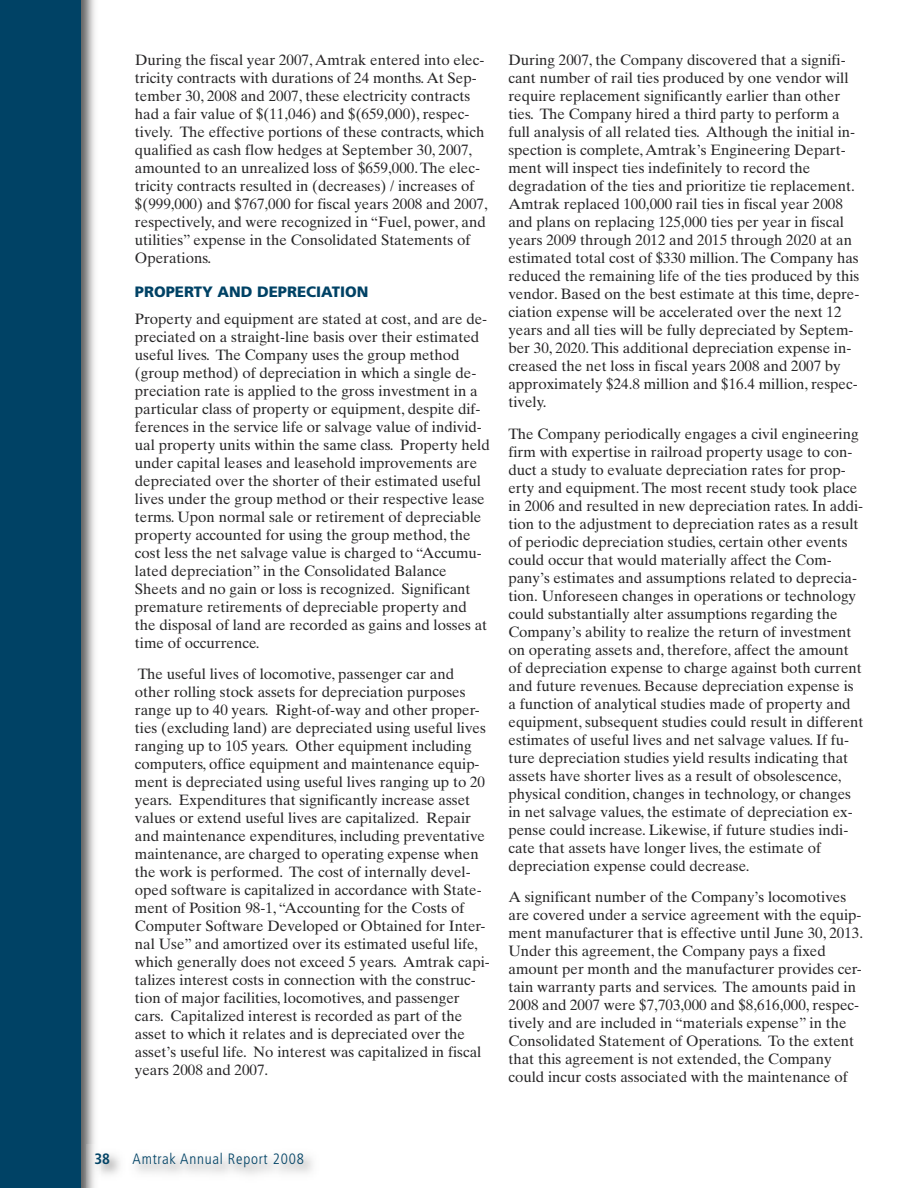
<style>
.page{position:relative;width:918px;height:1188px;background:#fff}
.page>*{position:absolute;margin:0;border:0;box-sizing:border-box;transform-origin:0 0}
.t1{font:15px/18px "Times Ten";color:#272627}
.t2{font:900 15px "Frutiger";color:#004265}
.t3{font:300 condensed 15px "Frutiger";letter-spacing:.05em;color:#004265}
.t4{font:700 condensed 15px "Frutiger";color:#004265}
</style>
<div class="page">
<img style="left:81px;top:0;width:14px;height:1188px">
<div style="left:0;top:0;width:81px;height:1188px;background:#004265"></div>
<img style="left:87px;top:1144px;width:226px;height:44px">
<p class="t1" style="left:135px;top:52px;width:354px">During the fiscal year 2007, Amtrak entered into elec&shy;tricity contracts with durations of 24 months. At Sep&shy;tember 30, 2008 and 2007, these electricity contracts had a fair value of $(11,046) and $(659,000), respec&shy;tively. The effective portions of these contracts, which qualified as cash flow hedges at September 30, 2007, amounted to an unrealized loss of $659,000.The elec&shy;tricity contracts resulted in (decreases) / increases of $(999,000) and $767,000 for fiscal years 2008 and 2007, respectively, and were recognized in “Fuel, power, and utilities” expense in the Consolidated Statements of Operations.</p>
<p class="t2" style="left:135px;top:286px;width:235px">PROPERTY AND DEPRECIATION</p>
<p class="t1" style="left:135px;top:311px;width:356px">Property and equipment are stated at cost, and are de&shy;preciated on a straight-line basis over their estimated useful lives. The Company uses the group method (group method) of depreciation in which a single de&shy;preciation rate is applied to the gross investment in a particular class of property or equipment, despite dif&shy;ferences in the service life or salvage value of individ&shy;ual property units within the same class. Property held under capital leases and leasehold improvements are depreciated over the shorter of their estimated useful lives under the group method or their respective lease terms. Upon normal sale or retirement of depreciable property accounted for using the group method, the cost less the net salvage value is charged to “Accumu&shy;lated depreciation” in the Consolidated Balance Sheets and no gain or loss is recognized. Significant premature retirements of depreciable property and the disposal of land are recorded as gains and losses at time of occurrence.</p>
<p class="t1" style="left:135px;top:666px;width:356px">The useful lives of locomotive, passenger car and<br>other rolling stock assets for depreciation purposes range up to 40 years. Right-of-way and other proper&shy;ties (excluding land) are depreciated using useful lives ranging up to 105 years. Other equipment including computers, office equipment and maintenance equip&shy;ment is depreciated using useful lives ranging up to 20 years. Expenditures that significantly increase asset values or extend useful lives are capitalized. Repair and maintenance expenditures, including preventative maintenance, are charged to operating expense when the work is performed. The cost of internally devel&shy;oped software is capitalized in accordance with State&shy;ment of Position 98-1, “Accounting for the Costs of Computer Software Developed or Obtained for Inter&shy;nal Use” and amortized over its estimated useful life, which generally does not exceed 5 years. Amtrak capi&shy;talizes interest costs in connection with the construc&shy;tion of major facilities, locomotives, and passenger cars. Capitalized interest is recorded as part of the asset to which it relates and is depreciated over the asset’s useful life. No interest was capitalized in fiscal years 2008 and 2007.</p>
<p class="t1" style="left:508px;top:52px;width:352px">During 2007, the Company discovered that a signifi&shy;cant number of rail ties produced by one vendor will require replacement significantly earlier than other ties. The Company hired a third party to perform a full analysis of all related ties. Although the initial in&shy;spection is complete, Amtrak’s Engineering Depart&shy;ment will inspect ties indefinitely to record the degradation of the ties and prioritize tie replacement.<br>Amtrak replaced 100,000 rail ties in fiscal year 2008 and plans on replacing 125,000 ties per year in fiscal years 2009 through 2012 and 2015 through 2020 at an estimated total cost of $330 million.The Company has reduced the remaining life of the ties produced by this vendor. Based on the best estimate at this time, depre&shy;ciation expense will be accelerated over the next 12 years and all ties will be fully depreciated by Septem&shy;ber 30, 2020.This additional depreciation expense in&shy;creased the net loss in fiscal years 2008 and 2007 by approximately $24.8 million and $16.4 million, respec&shy;tively.</p>
<p class="t1" style="left:508px;top:426px;width:357px">The Company periodically engages a civil engineering firm with expertise in railroad property usage to con&shy;duct a study to evaluate depreciation rates for prop&shy;erty and equipment.The most recent study took place in 2006 and resulted in new depreciation rates. In addi&shy;tion to the adjustment to depreciation rates as a result of periodic depreciation studies, certain other events could occur that would materially affect the Com&shy;pany’s estimates and assumptions related to deprecia&shy;tion. Unforeseen changes in operations or technology could substantially alter assumptions regarding the Company’s ability to realize the return of investment on operating assets and, therefore, affect the amount of depreciation expense to charge against both current and future revenues. Because depreciation expense is a function of analytical studies made of property and equipment, subsequent studies could result in different estimates of useful lives and net salvage values. If fu&shy;ture depreciation studies yield results indicating that assets have shorter lives as a result of obsolescence, physical condition, changes in technology, or changes in net salvage values, the estimate of depreciation ex&shy;pense could increase. Likewise, if future studies indi&shy;cate that assets have longer lives, the estimate of depreciation expense could decrease.</p>
<p class="t1" style="left:509px;top:889px;width:356px">A significant number of the Company’s locomotives are covered under a service agreement with the equip&shy;ment manufacturer that is effective until June 30, 2013.<br>Under this agreement, the Company pays a fixed amount per month and the manufacturer provides cer&shy;tain warranty parts and services. The amounts paid in 2008 and 2007 were $7,703,000 and $8,616,000, respec&shy;tively and are included in “materials expense” in the Consolidated Statement of Operations. To the extent that this agreement is not extended, the Company could incur costs associated with the maintenance of</p>
<p class="t4" style="left:94px;top:1153px;width:17px">38</p>
<p class="t3" style="left:133px;top:1153px;width:173px">Amtrak Annual Report 2008</p>
</div>
